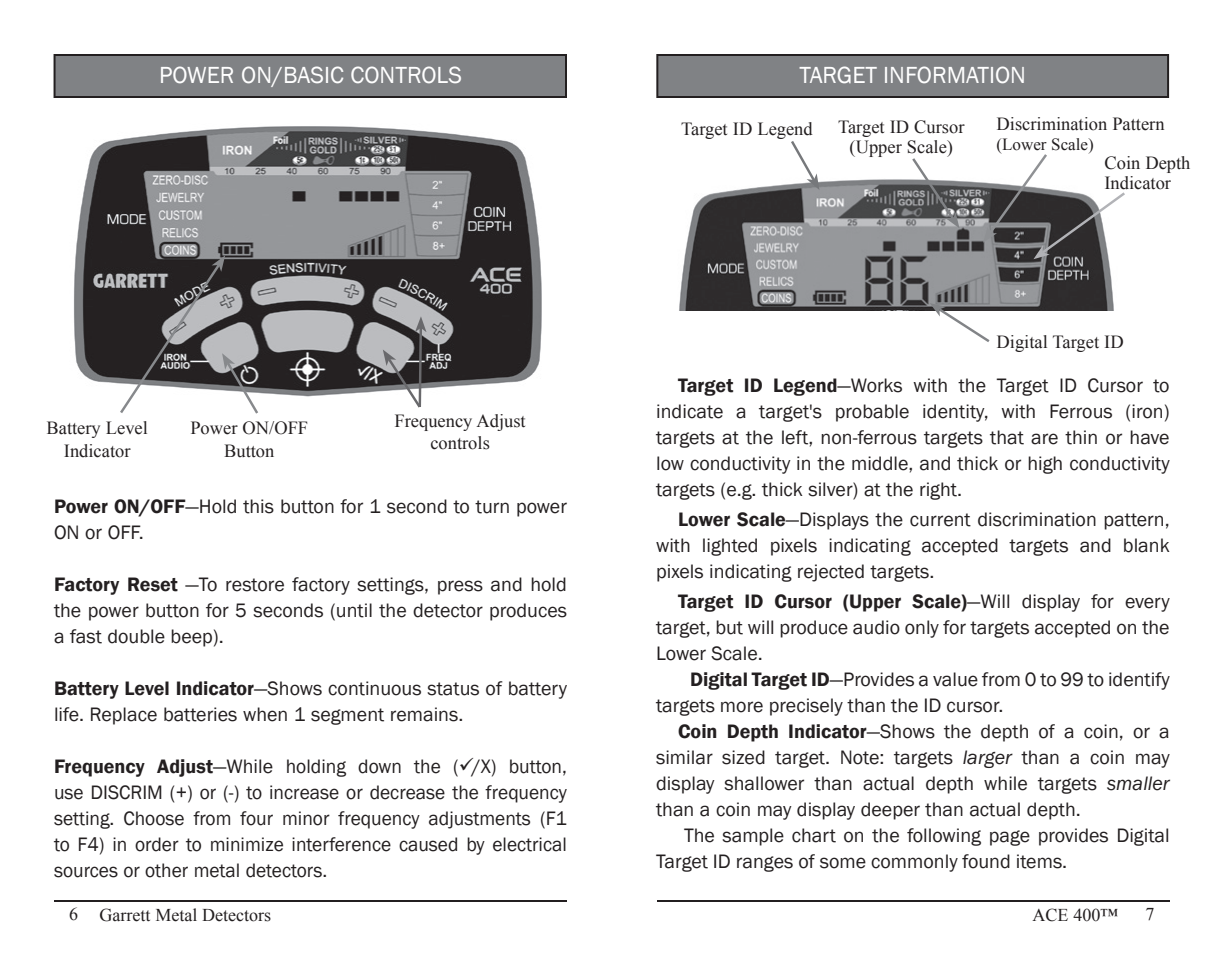
<style>
.page{position:relative;width:1224px;height:972px;background:#fff}
.page>*{position:absolute;margin:0;border:0;box-sizing:border-box;transform-origin:0 0}
.t1{font:24px "Franklin Gothic";color:#fff}
.t2{font:20px/26px "Franklin Gothic";color:#231f20;text-align:justify}
.t3{font:18.4px/22.2px "Times New Roman";color:#231f20;text-align:center}
.t4{font:18px "Times New Roman";color:#231f20}
.t5{font:17px "Times New Roman";color:#231f20}
.s1{font-weight:600}
.s2{font-style:italic}
</style>
<div class="page">
<div style="left:55px;top:55px;width:511px;height:42px;background:#808285"></div>
<div style="left:54px;top:54px;width:513px;height:44px;border:2px solid #231f20"></div>
<hr style="left:657px;top:900px;width:513px;height:2px;background:#231f20">
<hr style="left:54px;top:900px;width:513px;height:2px;background:#231f20">
<div style="left:657px;top:55px;width:511px;height:42px;background:#808285"></div>
<div style="left:656px;top:54px;width:513px;height:44px;border:2px solid #231f20"></div>
<img style="left:679px;top:179px;width:435px;height:131px">
<svg style="left:789px;top:141px;width:30px;height:49px"></svg>
<svg style="left:910px;top:158px;width:50px;height:70px"></svg>
<svg style="left:983px;top:154px;width:142px;height:105px"></svg>
<svg style="left:930px;top:303px;width:62px;height:39px"></svg>
<img style="left:74px;top:126px;width:468px;height:271px">
<svg style="left:118px;top:255px;width:143px;height:159px"></svg>
<svg style="left:383px;top:316px;width:44px;height:92px"></svg>
<p class="t1" style="left:159px;top:60px;width:304px">POWER ON/BASIC CONTROLS</p>
<p class="t3" style="left:47px;top:417px;width:103px">Battery Level<br>Indicator</p>
<p class="t3" style="left:190px;top:417px;width:119px">Power ON/OFF<br>Button</p>
<p class="t3" style="left:395px;top:409px;width:133px">Frequency Adjust controls</p>
<p class="t2" style="left:54px;top:494px;width:515px"><span class="s1">Power ON/OFF</span>—Hold this button for 1 second to turn power<br>ON or OFF.</p>
<p class="t2" style="left:54px;top:572px;width:515px"><span class="s1">Factory Reset</span> —To restore factory settings, press and hold the power button for 5 seconds (until the detector produces a fast double beep).</p>
<p class="t2" style="left:54px;top:676px;width:514px"><span class="s1">Battery Level Indicator</span>—Shows continuous status of battery life. Replace batteries when 1 segment remains.</p>
<p class="t2" style="left:54px;top:754px;width:515px"><span class="s1">Frequency Adjust</span>—While holding down the (✓/X) button, use DISCRIM (+) or (-) to increase or decrease the frequency setting. Choose from four minor frequency adjustments (F1 to F4) in order to minimize interference caused by electrical sources or other metal detectors.</p>
<p class="t1" style="left:800px;top:60px;width:228px">TARGET INFORMATION</p>
<p class="t3" style="left:838px;top:116px;width:128px;line-height:20px">Target ID Cursor (Upper Scale)</p>
<p class="t3" style="left:681px;top:118px;width:133px">Target ID Legend</p>
<p class="t3" style="left:997px;top:113px;width:170px">Discrimination Pattern</p>
<p class="t5" style="left:997px;top:133px;width:99px">(Lower Scale)</p>
<p class="t3" style="left:1104px;top:153px;width:88px;line-height:20px;text-align:left">Coin Depth<br>Indicator</p>
<p class="t3" style="left:997px;top:331px;width:129px">Digital Target ID</p>
<p class="t2" style="left:656px;top:373px;width:515px;text-indent:22px"><span class="s1">Target ID Legend</span>—Works with the Target ID Cursor to indicate a target's probable identity, with Ferrous (iron) targets at the left, non-ferrous targets that are thin or have low conductivity in the middle, and thick or high conductivity targets (e.g. thick silver) at the right.</p>
<p class="t2" style="left:656px;top:507px;width:515px;text-indent:22px"><span class="s1">Lower Scale</span>—Displays the current discrimination pattern, with lighted pixels indicating accepted targets and blank pixels indicating rejected targets.</p>
<p class="t2" style="left:656px;top:588px;width:515px;text-indent:22px"><span class="s1">Target ID Cursor (Upper Scale)</span>—Will display for every target, but will produce audio only for targets accepted on the Lower Scale.</p>
<p class="t2" style="left:656px;top:666px;width:515px;text-indent:34px"><span class="s1">Digital Target ID</span>—Provides a value from 0 to 99 to identify targets more precisely than the ID cursor.</p>
<p class="t2" style="left:656px;top:718px;width:515px;text-indent:22px"><span class="s1">Coin Depth Indicator</span>—Shows the depth of a coin, or a similar sized target. Note: targets <span class="s2">larger</span> than a coin may display shallower than actual depth while targets <span class="s2">smaller </span>than a coin may display deeper than actual depth.</p>
<p class="t2" style="left:656px;top:822px;width:515px;text-indent:28px">The sample chart on the following page provides Digital<br>Target ID ranges of some commonly found items.</p>
<p class="t4" style="left:69px;top:903px;width:204px">6 Garrett Metal Detectors</p>
<p class="t4" style="left:1033px;top:903px;width:87px">ACE 400™</p>
<p class="t4" style="left:1146px;top:902px;width:10px">7</p>
</div>
